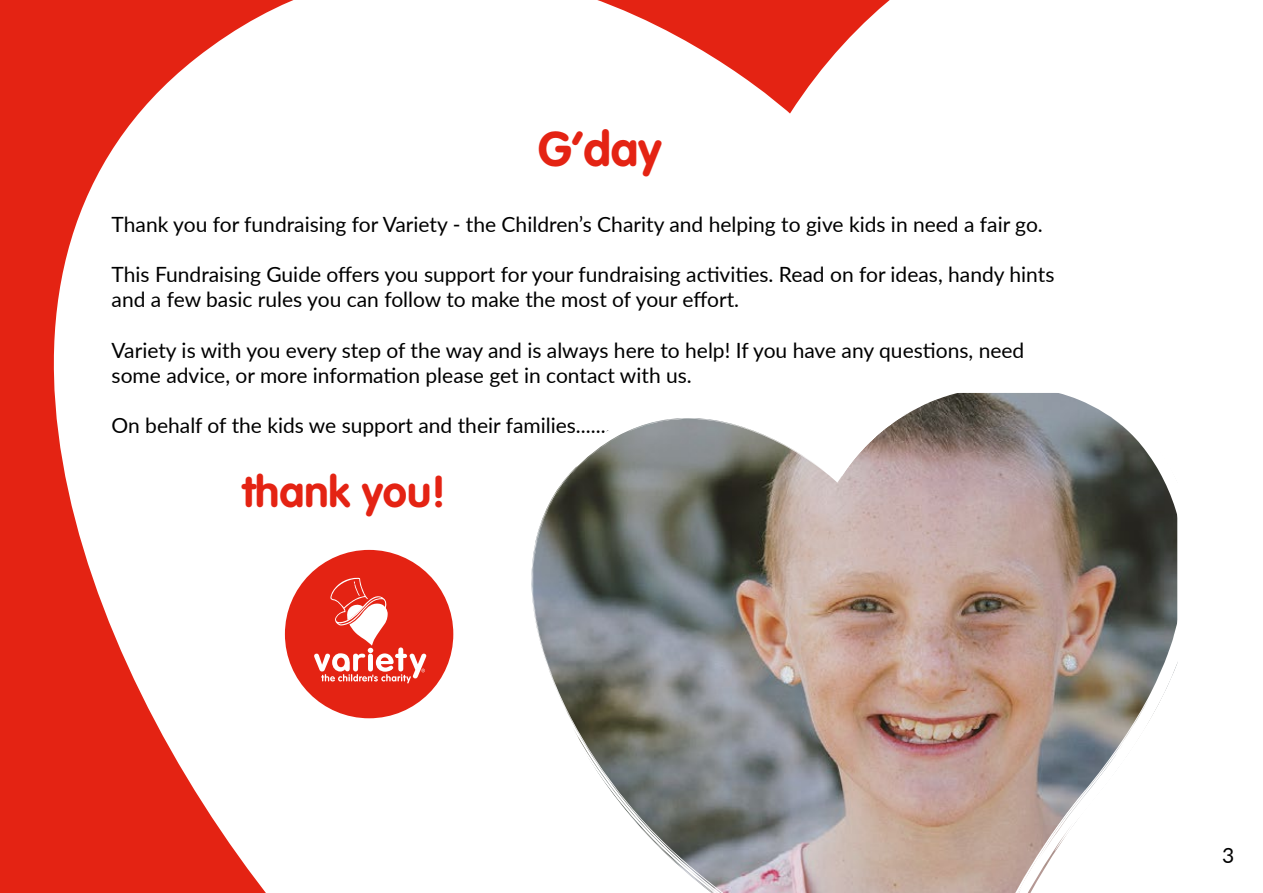
<style>
.page{position:relative;width:1263px;height:893px;background:#fff}
.page>*{position:absolute;margin:0;border:0;box-sizing:border-box;transform-origin:0 0}
.t1{font:700 48px "VAG Rounded Std";color:#e42313}
.t2{font:700 43.5px "VAG Rounded Std";color:#e42313}
.t3{font:21px/25.2px "Lato";color:#000}
</style>
<div class="page">
<svg style="left:597px;top:0;width:293px;height:114px"></svg>
<svg style="left:0;top:0;width:320px;height:893px"></svg>
<img style="left:531px;top:393px;width:646px;height:500px">
<div style="left:285px;top:550px;width:168px;height:168px;background:#e42313;border-radius:50%"></div>
<svg style="left:314px;top:577px;width:112px;height:106px"></svg>
<h1 class="t1" style="left:538px;top:121px;width:125px">G’day</h1>
<p class="t3" style="left:112px;top:210px;width:933px">Thank you for fundraising for Variety - the Children’s Charity and helping to give kids in need a fair go.</p>
<p class="t3" style="left:112px;top:261px;width:944px">This Fundraising Guide offers you support for your fundraising activities. Read on for ideas, handy hints and a few basic rules you can follow to make the most of your effort.</p>
<p class="t3" style="left:112px;top:336px;width:914px">Variety is with you every step of the way and is always here to help! If you have any questions, need some advice, or more information please get in contact with us.</p>
<p class="t3" style="left:112px;top:412px;width:500px">On behalf of the kids we support and their families.......</p>
<h2 class="t2" style="left:242px;top:466px;width:205px">thank you!</h2>
<p class="t3" style="left:1222px;top:842px;width:14px">3</p>
</div>
